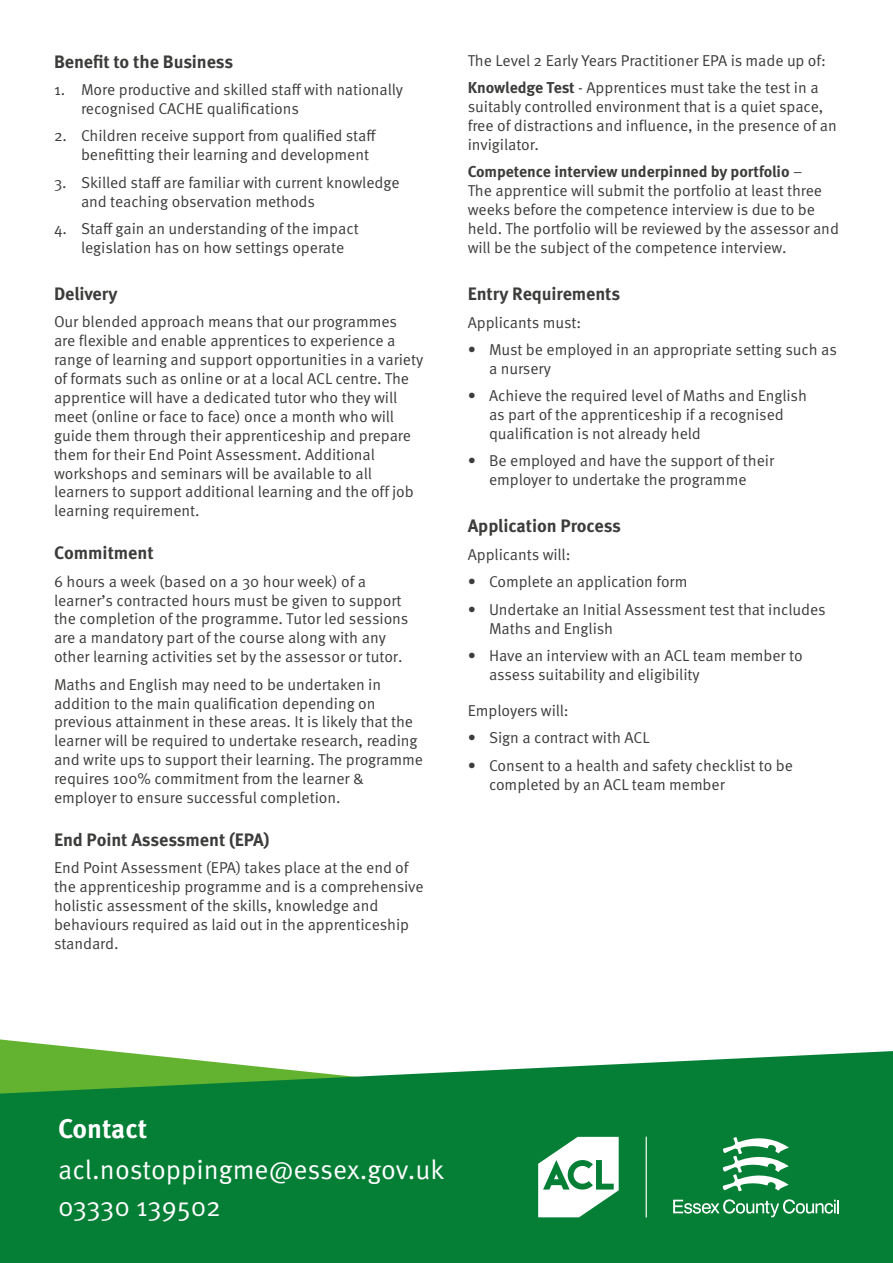
<style>
.page{position:relative;width:893px;height:1263px;background:#fff}
.page>*{position:absolute;margin:0;border:0;box-sizing:border-box;transform-origin:0 0}
.t1{font:27px/36.6px "Meta Pro Norm";letter-spacing:-.005em;color:#fff}
.t2{font:700 27px "Meta Pro";color:#fff}
.t3{font:700 18px "Meta Pro";letter-spacing:-.005em;color:#3c3c3b}
.t4{font:15.75px/18.9px "Meta Pro Norm";letter-spacing:-.005em;color:#3c3c3b}
.t5{font:700 15.75px "Meta Pro";letter-spacing:-.005em;color:#3c3c3b}
.s1{font-family:"Meta Pro";font-weight:700}
.s2{font-family:"Meta Pro Norm";font-weight:400}
</style>
<div class="page">
<svg style="left:0;top:1039px;width:109px;height:12px"></svg>
<svg style="left:0;top:1051px;width:893px;height:212px;background:#198941"></svg>
<svg style="left:538px;top:1137px;width:81px;height:80px"></svg>
<svg style="left:673px;top:1199px;width:166px;height:18px;background:#46a06a"></svg>
<svg style="left:723px;top:1134px;width:66px;height:58px"></svg>
<hr style="left:646px;top:1137px;width:1px;height:80px;background:#fff">
<p class="t3" style="left:54px;top:53px;width:181px">Benefit to the Business</p>
<p class="t4" style="left:81px;top:81px;width:324px;text-indent:-27px">1. More productive and skilled staff with nationally recognised CACHE qualifications</p>
<p class="t4" style="left:81px;top:127px;width:297px;text-indent:-27px">2. Children receive support from qualified staff benefitting their learning and development</p>
<p class="t4" style="left:81px;top:174px;width:320px;text-indent:-27px">3. Skilled staff are familiar with current knowledge and teaching observation methods</p>
<p class="t4" style="left:81px;top:220px;width:279px;text-indent:-27px">4. Staff gain an understanding of the impact legislation has on how settings operate</p>
<p class="t3" style="left:54px;top:286px;width:65px">Delivery</p>
<p class="t4" style="left:54px;top:313px;width:371px">Our blended approach means that our programmes<br>are flexible and enable apprentices to experience a range of learning and support opportunities in a variety of formats such as online or at a local ACL centre. The apprentice will have a dedicated tutor who they will meet (online or face to face) once a month who will guide them through their apprenticeship and prepare them for their End Point Assessment. Additional workshops and seminars will be available to all learners to support additional learning and the off job learning requirement.</p>
<p class="t3" style="left:54px;top:545px;width:101px">Commitment</p>
<p class="t4" style="left:54px;top:571px;width:356px">6 hours a week (based on a 30 hour week) of a learner’s contracted hours must be given to support the completion of the programme. Tutor led sessions are a mandatory part of the course along with any other learning activities set by the assessor or tutor.</p>
<p class="t4" style="left:54px;top:676px;width:370px">Maths and English may need to be undertaken in addition to the main qualification depending on previous attainment in these areas. It is likely that the learner will be required to undertake research, reading and write ups to support their learning. The programme requires 100% commitment from the learner &amp; employer to ensure successful completion.</p>
<p class="t3" style="left:54px;top:832px;width:217px">End Point Assessment (EPA)</p>
<p class="t4" style="left:54px;top:859px;width:371px">End Point Assessment (EPA) takes place at the end of the apprenticeship programme and is a comprehensive holistic assessment of the skills, knowledge and behaviours required as laid out in the apprenticeship standard.</p>
<p class="t4" style="left:468px;top:48px;width:360px;line-height:27.5px">The Level 2 Early Years Practitioner EPA is made up of:<br><span class="s1">Knowledge Test</span> - Apprentices must take the test in a</p>
<p class="t4" style="left:468px;top:98px;width:371px">suitably controlled environment that is a quiet space, free of distractions and influence, in the presence of an invigilator.</p>
<p class="t5" style="left:468px;top:165px;width:336px">Competence interview underpinned by portfolio <span class="s2">–</span></p>
<p class="t4" style="left:468px;top:182px;width:373px">The apprentice will submit the portfolio at least three weeks before the competence interview is due to be held. The portfolio will be reviewed by the assessor and will be the subject of the competence interview.</p>
<p class="t3" style="left:468px;top:286px;width:154px">Entry Requirements</p>
<p class="t4" style="left:468px;top:314px;width:115px">Applicants must:</p>
<p class="t4" style="left:489px;top:341px;width:349px;text-indent:-21px">• Must be employed in an appropriate setting such as a nursery</p>
<p class="t4" style="left:489px;top:387px;width:319px;text-indent:-21px">• Achieve the required level of Maths and English as part of the apprenticeship if a recognised qualification is not already held</p>
<p class="t4" style="left:468px;top:453px;width:308px;text-align:center">• Be employed and have the support of their employer to undertake the programme</p>
<p class="t3" style="left:468px;top:518px;width:155px">Application Process</p>
<p class="t4" style="left:468px;top:546px;width:104px">Applicants will:</p>
<p class="t4" style="left:468px;top:573px;width:221px">• Complete an application form</p>
<p class="t4" style="left:489px;top:601px;width:338px;text-indent:-21px">• Undertake an Initial Assessment test that includes<br>Maths and English</p>
<p class="t4" style="left:489px;top:647px;width:315px;text-indent:-21px">• Have an interview with an ACL team member to assess suitability and eligibility</p>
<p class="t4" style="left:468px;top:702px;width:102px">Employers will:</p>
<p class="t4" style="left:468px;top:729px;width:183px">• Sign a contract with ACL</p>
<p class="t4" style="left:489px;top:757px;width:306px;text-indent:-21px">• Consent to a health and safety checklist to be completed by an ACL team member</p>
<h1 class="t2" style="left:58px;top:1117px;width:91px">Contact</h1>
<h1 class="t1" style="left:58px;top:1153px;width:388px">acl.nostoppingme@essex.gov.uk<br>03330 139502</h1>
</div>
